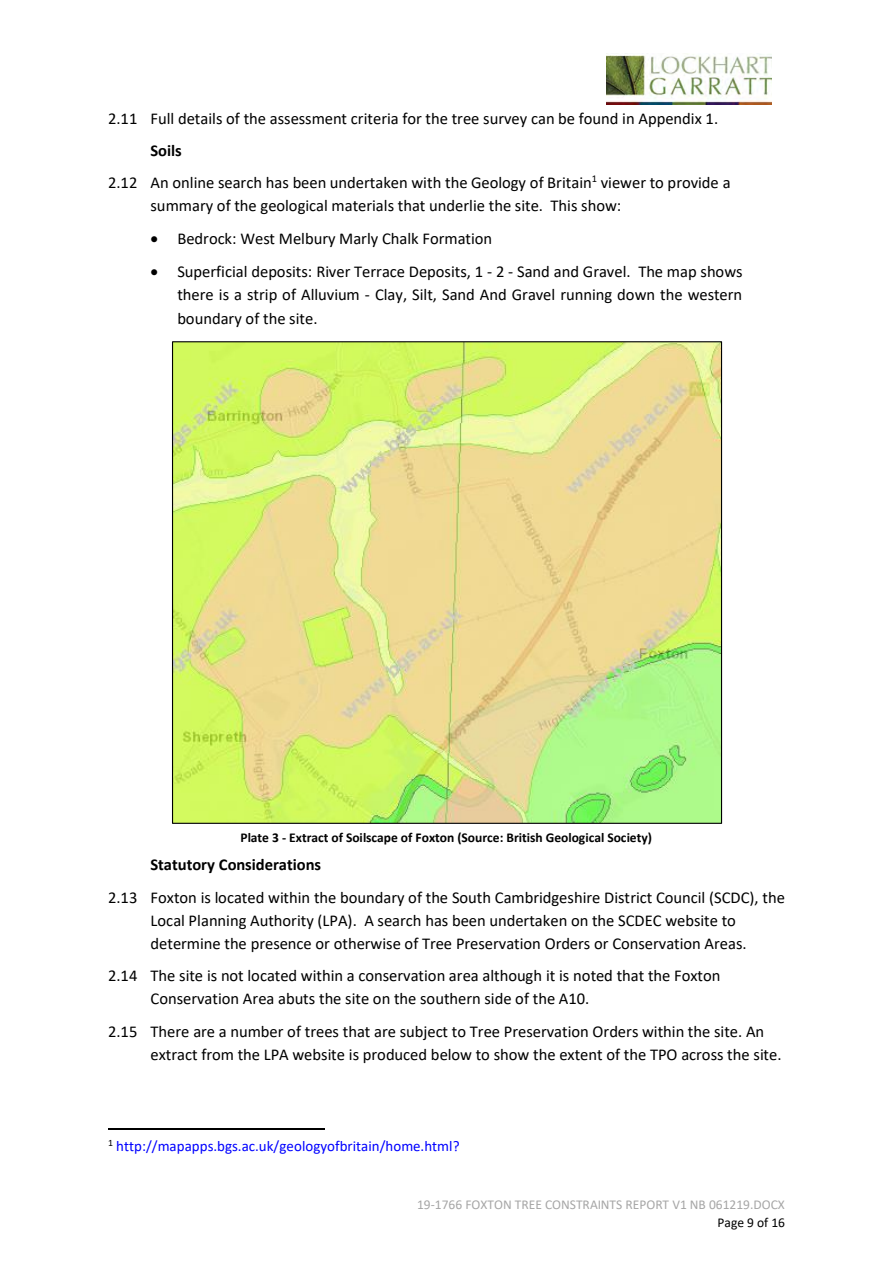
<style>
.page{position:relative;width:893px;height:1263px;background:#fff}
.page>*{position:absolute;margin:0;border:0;box-sizing:border-box;transform-origin:0 0}
.t1{font:16.5px/23.2px "Calibri";color:#000}
.t2{font:700 16.5px "Calibri";letter-spacing:-.005em;color:#000}
.t3{font:15px "Calibri";color:#00f}
.t4{font:700 13.5px "Calibri";color:#000}
.t5{font:13.5px "Calibri";color:#a6a6a6}
.t6{font:13.5px "Calibri";color:#000}
</style>
<div class="page">
<img style="left:607px;top:53px;width:165px;height:51px">
<hr style="left:108px;top:1128px;width:216px;height:1px;background:#000">
<img style="left:174px;top:343px;width:546px;height:479px">
<p class="t1" style="left:108px;top:108px;width:612px">2.11 Full details of the assessment criteria for the tree survey can be found in Appendix 1.</p>
<p class="t2" style="left:151px;top:144px;width:33px">Soils</p>
<p class="t1" style="left:151px;top:172px;width:582px;text-indent:-42px">2.12 An online search has been undertaken with the Geology of Britain<sup>1</sup> viewer to provide a summary of the geological materials that underlie the site. This show:</p>
<p class="t1" style="left:151px;top:229px;width:343px">• Bedrock: West Melbury Marly Chalk Formation</p>
<p class="t1" style="left:177px;top:261px;width:567px;text-align:justify;text-indent:-27px">• Superficial deposits: River Terrace Deposits, 1 - 2 - Sand and Gravel. The map shows there is a strip of Alluvium - Clay, Silt, Sand And Gravel running down the western boundary of the site.</p>
<p class="t4" style="left:241px;top:832px;width:413px">Plate 3 - Extract of Soilscape of Foxton (Source: British Geological Society)</p>
<p class="t2" style="left:151px;top:858px;width:172px">Statutory Considerations</p>
<p class="t1" style="left:108px;top:887px;width:678px;text-align:center">2.13 Foxton is located within the boundary of the South Cambridgeshire District Council (SCDC), the<br>Local Planning Authority (LPA). A search has been undertaken on the SCDEC website to<br>determine the presence or otherwise of Tree Preservation Orders or Conservation Areas.</p>
<p class="t1" style="left:151px;top:965px;width:572px;text-indent:-42px">2.14 The site is not located within a conservation area although it is noted that the Foxton<br>Conservation Area abuts the site on the southern side of the A10.</p>
<p class="t1" style="left:151px;top:1021px;width:633px;text-indent:-42px">2.15 There are a number of trees that are subject to Tree Preservation Orders within the site. An extract from the LPA website is produced below to show the extent of the TPO across the site.</p>
<p class="t3" style="left:108px;top:1140px;width:353px"><sup>1</sup> http://mapapps.bgs.ac.uk/geologyofbritain/home.html?</p>
<p class="t5" style="left:417px;top:1199px;width:369px">19-1766 FOXTON TREE CONSTRAINTS REPORT V1 NB 061219.DOCX</p>
<p class="t6" style="left:718px;top:1217px;width:69px">Page 9 of 16</p>
</div>
